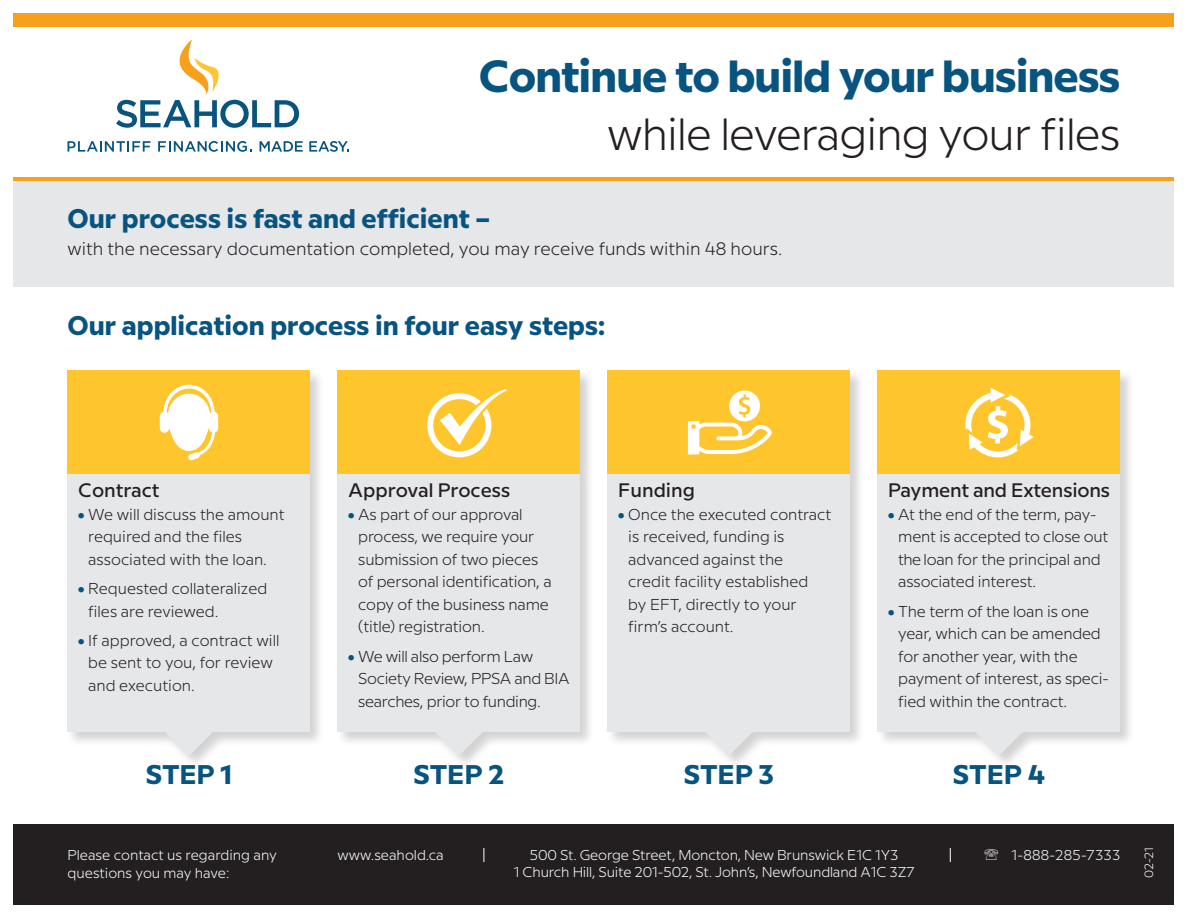
<style>
.page{position:relative;width:1188px;height:918px;background:#fff}
.page>*{position:absolute;margin:0;border:0;box-sizing:border-box;transform-origin:0 0}
.t1{font:700 45px/58.5px "Milliard";letter-spacing:-.02em;color:#085480;text-align:right}
.t2{font:700 27px "Milliard";color:#085480}
.t3{font:500 19.5px "Milliard";letter-spacing:-.01em;color:#231f20}
.t4{font:300 18px "Milliard";color:#231f20}
.t5{font:300 15.75px/22.5px "Milliard";letter-spacing:-.01em;color:#231f20}
.t6{font:300 14.25px "Milliard";letter-spacing:-.01em;color:#fff}
.t7{font:300 14.25px "Milliard";letter-spacing:.02em;color:#fff}
.t8{font:300 12px "Milliard";color:#fff}
.s1{font-weight:300;color:#231f20}
.s2{font-weight:900;color:#085480}
</style>
<div class="page">
<div style="left:14px;top:179px;width:1160px;height:108px;background:#e6e7e9"></div>
<div style="left:14px;top:14px;width:1160px;height:13px;background:#f6a01b"></div>
<hr style="left:14px;top:177px;width:1160px;height:3px;background:#f6a01b">
<div style="left:66px;top:369px;width:1070px;height:401px;background:#231f20;opacity:.2"></div>
<div style="left:68px;top:370px;width:242px;height:105px;background:#ffc52d"></div>
<div style="left:338px;top:370px;width:242px;height:105px;background:#ffc52d"></div>
<div style="left:608px;top:370px;width:242px;height:105px;background:#ffc52d"></div>
<div style="left:878px;top:370px;width:242px;height:105px;background:#ffc52d"></div>
<div style="left:68px;top:475px;width:242px;height:257px;background:#e6e7e9"></div>
<svg style="left:161px;top:732px;width:56px;height:24px"></svg>
<div style="left:338px;top:475px;width:242px;height:257px;background:#e6e7e9"></div>
<svg style="left:431px;top:732px;width:56px;height:24px"></svg>
<div style="left:608px;top:475px;width:242px;height:257px;background:#e6e7e9"></div>
<svg style="left:701px;top:732px;width:56px;height:24px"></svg>
<div style="left:878px;top:475px;width:242px;height:257px;background:#e6e7e9"></div>
<svg style="left:971px;top:732px;width:56px;height:24px"></svg>
<svg style="left:965px;top:388px;width:69px;height:69px"></svg>
<svg style="left:160px;top:385px;width:58px;height:76px"></svg>
<svg style="left:688px;top:391px;width:84px;height:63px"></svg>
<div style="left:427px;top:393px;width:64px;height:64px;border:6px solid #fff;border-radius:50%"></div>
<svg style="left:434px;top:389px;width:73px;height:64px"></svg>
<svg style="left:116px;top:40px;width:183px;height:88px"></svg>
<svg style="left:68px;top:141px;width:83px;height:11px"></svg>
<svg style="left:158px;top:141px;width:94px;height:11px"></svg>
<svg style="left:260px;top:141px;width:43px;height:11px"></svg>
<svg style="left:309px;top:141px;width:40px;height:11px"></svg>
<div style="left:14px;top:824px;width:1160px;height:80px;background:#231f20"></div>
<svg style="left:484px;top:848px;width:1px;height:14px"></svg>
<svg style="left:950px;top:848px;width:1px;height:14px"></svg>
<p class="t1" style="left:479px;top:43px;width:643px">Continue to build your business <span class="s1">while leveraging your files</span></p>
<p class="t2" style="left:68px;top:198px;width:424px">Our process is fast and efficient –</p>
<p class="t4" style="left:68px;top:236px;width:716px">with the necessary documentation completed, you may receive funds within 48 hours.</p>
<p class="t2" style="left:68px;top:306px;width:539px">Our application process in four easy steps:</p>
<p class="t3" style="left:78px;top:476px;width:83px">Contract</p>
<p class="t5" style="left:88px;top:502px;width:198px;text-indent:-10px"><span class="s2">•</span> We will discuss the amount required and the files associated with the loan.</p>
<p class="t5" style="left:88px;top:576px;width:181px;text-indent:-10px"><span class="s2">•</span> Requested collateralized files are reviewed.</p>
<p class="t5" style="left:88px;top:628px;width:193px;text-indent:-10px"><span class="s2">•</span> If approved, a contract will be sent to you, for review and execution.</p>
<p class="t3" style="left:348px;top:476px;width:163px">Approval Process</p>
<p class="t5" style="left:358px;top:502px;width:195px;text-indent:-10px"><span class="s2">•</span> As part of our approval process, we require your submission of two pieces of personal identification, a copy of the business name (title) registration.</p>
<p class="t5" style="left:358px;top:644px;width:213px;text-indent:-10px"><span class="s2">•</span> We will also perform Law<br>Society Review, PPSA and BIA searches, prior to funding.</p>
<p class="t3" style="left:618px;top:476px;width:78px">Funding</p>
<p class="t5" style="left:628px;top:502px;width:205px;text-indent:-10px"><span class="s2">•</span> Once the executed contract is received, funding is advanced against the<br>credit facility established<br>by EFT, directly to your firm’s account.</p>
<p class="t3" style="left:888px;top:476px;width:223px">Payment and Extensions</p>
<p class="t5" style="left:898px;top:502px;width:212px;text-indent:-10px"><span class="s2">•</span> At the end of the term, pay&shy;ment is accepted to close out the loan for the principal and associated interest.</p>
<p class="t5" style="left:898px;top:599px;width:212px;text-indent:-10px"><span class="s2">•</span> The term of the loan is one year, which can be amended for another year, with the payment of interest, as speci&shy;fied within the contract.</p>
<p class="t2" style="left:146px;top:754px;width:88px">STEP 1</p>
<p class="t2" style="left:414px;top:754px;width:92px">STEP 2</p>
<p class="t2" style="left:684px;top:754px;width:92px">STEP 3</p>
<p class="t2" style="left:953px;top:754px;width:94px">STEP 4</p>
<p class="t6" style="left:530px;top:845px;width:370px">500 St. George Street, Moncton, New Brunswick E1C 1Y3</p>
<p class="t6" style="left:514px;top:862px;width:402px">1 Church Hill, Suite 201-502, St. John’s, Newfoundland A1C 3Z7</p>
<p class="t6" style="left:68px;top:845px;width:211px">Please contact us regarding any</p>
<p class="t6" style="left:338px;top:845px;width:108px">www.seahold.ca</p>
<p class="t7" style="left:1011px;top:845px;width:111px">1-888-285-7333</p>
<p class="t6" style="left:68px;top:862px;width:163px">questions you may have:</p>
<p class="t8" style="left:1141px;top:869px;width:31px;rotate:-90deg">01-21</p>
<p class="t8" style="left:1141px;top:878px;width:33px;rotate:-90deg">02-21</p>
</div>
